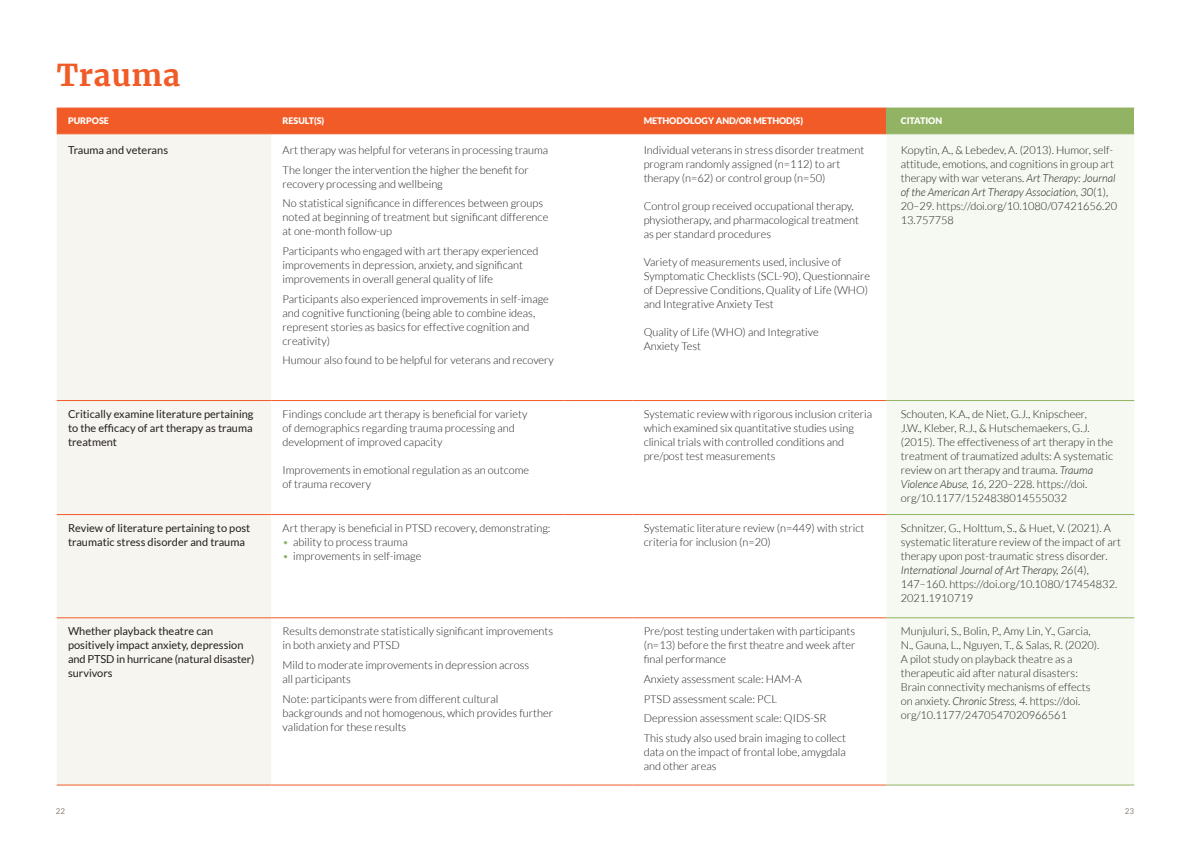
<style>
.page{position:relative;width:1191px;height:842px;background:#fff}
.page>*{position:absolute;margin:0;border:0;box-sizing:border-box;transform-origin:0 0}
.t1{font:700 30px "Merriweather";letter-spacing:.02em;color:#f15b27}
.t2{font:300 11px/14px "Lato";color:#231f20}
.t3{font:11px/14px "Lato";color:#231f20}
.t4{font:900 9px "Lato";letter-spacing:-.005em;color:#fff}
.t5{font:8px "Lato";color:#8a817a}
.s1{font-style:italic}
.s2{color:#92b363}
</style>
<div class="page">
<div style="left:57px;top:109px;width:829px;height:25px;background:#f15b27"></div>
<div style="left:886px;top:108px;width:248px;height:26px;background:#92b363"></div>
<div style="left:57px;top:135px;width:214px;height:650px;background:#f7f5ef"></div>
<div style="left:886px;top:135px;width:248px;height:650px;background:#f5f9f1"></div>
<hr style="left:57px;top:108px;width:214px;height:1px;background:#f15b27">
<hr style="left:271px;top:108px;width:292px;height:1px;background:#f15b27">
<hr style="left:563px;top:108px;width:69px;height:1px;background:#f15b27">
<hr style="left:632px;top:108px;width:254px;height:1px;background:#f15b27">
<hr style="left:57px;top:134px;width:214px;height:1px;background:#f15b27">
<hr style="left:271px;top:134px;width:292px;height:1px;background:#f15b27">
<hr style="left:563px;top:134px;width:69px;height:1px;background:#f15b27">
<hr style="left:632px;top:134px;width:254px;height:1px;background:#f15b27">
<hr style="left:57px;top:400px;width:214px;height:1px;background:#f15b27">
<hr style="left:271px;top:400px;width:292px;height:1px;background:#f15b27">
<hr style="left:563px;top:400px;width:69px;height:1px;background:#f15b27">
<hr style="left:632px;top:400px;width:254px;height:1px;background:#f15b27">
<hr style="left:57px;top:514px;width:214px;height:1px;background:#f15b27">
<hr style="left:271px;top:514px;width:292px;height:1px;background:#f15b27">
<hr style="left:563px;top:514px;width:69px;height:1px;background:#f15b27">
<hr style="left:632px;top:514px;width:254px;height:1px;background:#f15b27">
<hr style="left:57px;top:617px;width:214px;height:1px;background:#f15b27">
<hr style="left:271px;top:617px;width:292px;height:1px;background:#f15b27">
<hr style="left:563px;top:617px;width:69px;height:1px;background:#f15b27">
<hr style="left:632px;top:617px;width:254px;height:1px;background:#f15b27">
<hr style="left:57px;top:785px;width:214px;height:1px;background:#f15b27">
<hr style="left:271px;top:785px;width:292px;height:1px;background:#f15b27">
<hr style="left:563px;top:785px;width:69px;height:1px;background:#f15b27">
<hr style="left:632px;top:785px;width:254px;height:1px;background:#f15b27">
<hr style="left:886px;top:134px;width:248px;height:1px;background:#92b363">
<hr style="left:886px;top:400px;width:248px;height:1px;background:#92b363">
<hr style="left:886px;top:514px;width:248px;height:1px;background:#92b363">
<hr style="left:886px;top:617px;width:248px;height:1px;background:#92b363">
<hr style="left:886px;top:785px;width:248px;height:1px;background:#92b363">
<h1 class="t1" style="left:57px;top:56px;width:125px">Trauma</h1>
<p class="t4" style="left:68px;top:117px;width:42px">PURPOSE</p>
<p class="t4" style="left:283px;top:117px;width:43px">RESULT(S)</p>
<p class="t4" style="left:643px;top:117px;width:161px">METHODOLOGY AND/OR METHOD(S)</p>
<p class="t4" style="left:900px;top:117px;width:43px">CITATION</p>
<p class="t3" style="left:68px;top:144px;width:102px">Trauma and veterans</p>
<p class="t2" style="left:283px;top:140px;width:267px;line-height:19.7px">Art therapy was helpful for veterans in processing trauma<br>The longer the intervention the higher the benefit for</p>
<p class="t2" style="left:283px;top:174px;width:262px;line-height:19.7px">recovery processing and wellbeing<br>No statistical significance in differences between groups</p>
<p class="t2" style="left:283px;top:210px;width:267px">noted at beginning of treatment but significant difference at one-month follow-up</p>
<p class="t2" style="left:283px;top:244px;width:257px">Participants who engaged with art therapy experienced improvements in depression, anxiety, and significant improvements in overall general quality of life</p>
<p class="t2" style="left:283px;top:292px;width:268px">Participants also experienced improvements in self-image and cognitive functioning (being able to combine ideas, represent stories as basics for effective cognition and creativity)</p>
<p class="t2" style="left:283px;top:353px;width:273px">Humour also found to be helpful for veterans and recovery</p>
<p class="t2" style="left:900px;top:143px;width:218px">Kopytin, A., &amp; Lebedev, A. (2013). Humor, self&shy;attitude, emotions, and cognitions in group art therapy with war veterans. <span class="s1">Art Therapy: Journal of the American Art Therapy Association, 30</span>(1), 20–29. https://doi.org/10.1080/07421656.20<br>13.757758</p>
<p class="t2" style="left:643px;top:143px;width:222px">Individual veterans in stress disorder treatment program randomly assigned (n=112) to art therapy (n=62) or control group (n=50)</p>
<p class="t2" style="left:643px;top:199px;width:217px">Control group received occupational therapy, physiotherapy, and pharmacological treatment as per standard procedures</p>
<p class="t2" style="left:643px;top:255px;width:228px">Variety of measurements used, inclusive of Symptomatic Checklists (SCL-90), Questionnaire of Depressive Conditions, Quality of Life (WHO) and Integrative Anxiety Test</p>
<p class="t2" style="left:643px;top:325px;width:176px">Quality of Life (WHO) and Integrative<br>Anxiety Test</p>
<p class="t3" style="left:68px;top:407px;width:187px;text-align:justify">Critically examine literature pertaining to the efficacy of art therapy as trauma treatment</p>
<p class="t2" style="left:283px;top:407px;width:246px">Findings conclude art therapy is beneficial for variety of demographics regarding trauma processing and development of improved capacity</p>
<p class="t2" style="left:283px;top:463px;width:248px">Improvements in emotional regulation as an outcome of trauma recovery</p>
<p class="t3" style="left:68px;top:522px;width:184px">Review of literature pertaining to post traumatic stress disorder and trauma</p>
<p class="t2" style="left:283px;top:521px;width:269px">Art therapy is beneficial in PTSD recovery, demonstrating:</p>
<p class="t2" style="left:283px;top:535px;width:127px"><span class="s2">•</span> ability to process trauma</p>
<p class="t2" style="left:283px;top:549px;width:140px"><span class="s2">•</span> improvements in self-image</p>
<p class="t3" style="left:68px;top:624px;width:188px">Whether playback theatre can positively impact anxiety, depression and PTSD in hurricane (natural disaster) survivors</p>
<p class="t2" style="left:283px;top:624px;width:272px">Results demonstrate statistically significant improvements in both anxiety and PTSD</p>
<p class="t2" style="left:283px;top:658px;width:248px">Mild to moderate improvements in depression across all participants</p>
<p class="t2" style="left:283px;top:692px;width:272px">Note: participants were from different cultural backgrounds and not homogenous, which provides further validation for these results</p>
<p class="t2" style="left:643px;top:407px;width:230px">Systematic review with rigorous inclusion criteria which examined six quantitative studies using clinical trials with controlled conditions and pre/post test measurements</p>
<p class="t2" style="left:900px;top:407px;width:214px">Schouten, K.A., de Niet, G.J., Knipscheer,<br>J.W., Kleber, R.J., &amp; Hutschemaekers, G.J. (2015). The effectiveness of art therapy in the treatment of traumatized adults: A systematic review on art therapy and trauma. <span class="s1">Trauma Violence Abuse, 16</span>, 220–228. https://doi. org/10.1177/1524838014555032</p>
<p class="t2" style="left:643px;top:521px;width:222px">Systematic literature review (n=449) with strict criteria for inclusion (n=20)</p>
<p class="t2" style="left:900px;top:521px;width:222px">Schnitzer, G., Holttum, S., &amp; Huet, V. (2021). A systematic literature review of the impact of art therapy upon post-traumatic stress disorder.<br><span class="s1">International Journal of Art Therapy, 26</span>(4), 147–160. https://doi.org/10.1080/17454832.<br>2021.1910719</p>
<p class="t2" style="left:643px;top:624px;width:213px;text-align:justify">Pre/post testing undertaken with participants (n=13) before the first theatre and week after final performance</p>
<p class="t2" style="left:643px;top:669px;width:204px;line-height:19.7px">Anxiety assessment scale: HAM-A<br>PTSD assessment scale: PCL<br>Depression assessment scale: QIDS-SR This study also used brain imaging to collect</p>
<p class="t2" style="left:643px;top:745px;width:204px">data on the impact of frontal lobe, amygdala and other areas</p>
<p class="t2" style="left:900px;top:624px;width:200px">Munjuluri, S., Bolin, P., Amy Lin, Y., Garcia, N., Gauna, L., Nguyen, T., &amp; Salas, R. (2020).<br>A pilot study on playback theatre as a therapeutic aid after natural disasters:<br>Brain connectivity mechanisms of effects on anxiety. <span class="s1">Chronic Stress, 4</span>. https://doi. org/10.1177/2470547020966561</p>
<p class="t5" style="left:56px;top:808px;width:11px">22</p>
<p class="t5" style="left:1124px;top:807px;width:11px">23</p>
</div>
